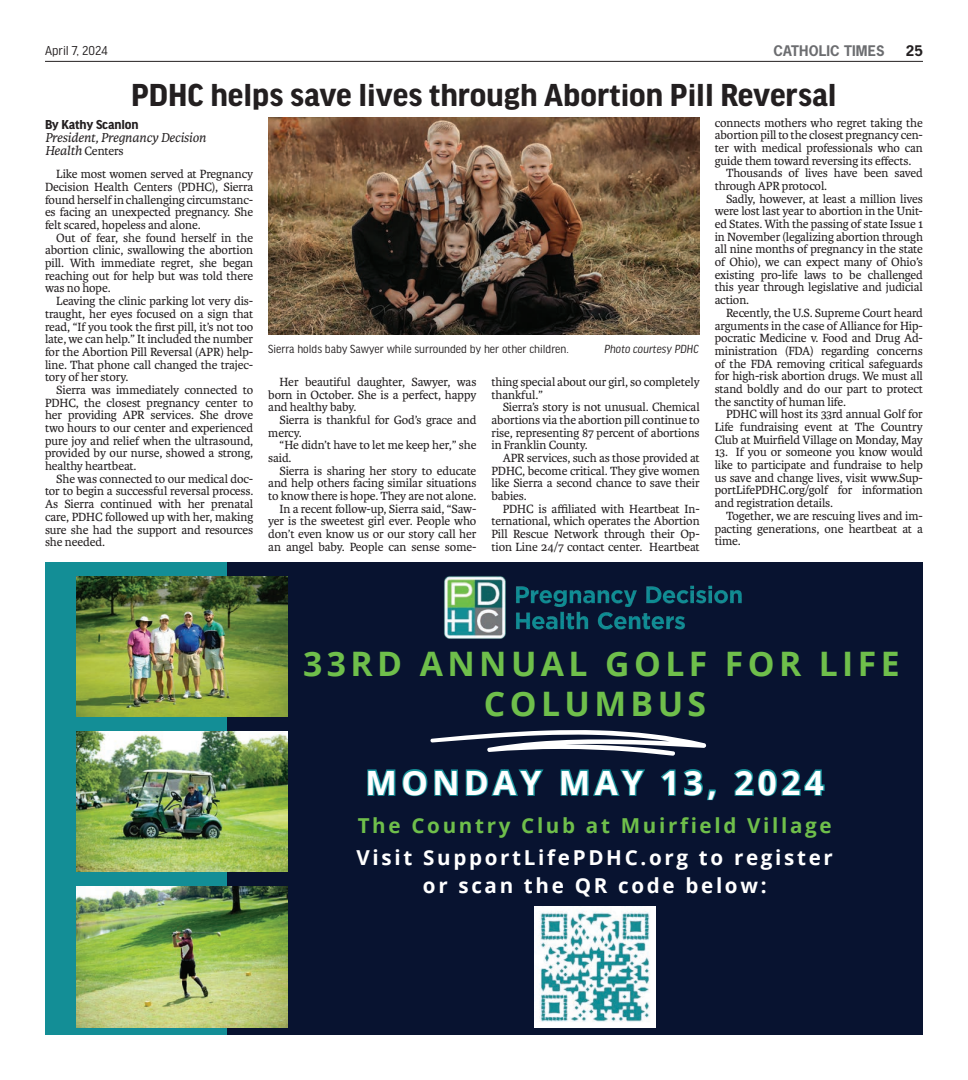
<style>
.page{position:relative;width:968px;height:1080px;background:#fff}
.page>*{position:absolute;margin:0;border:0;box-sizing:border-box;transform-origin:0 0}
.t1{font:700 33.75px "Good Headline Pro";color:#231f20}
.t2{font:700 33.75px/39.4px "Open Sans";letter-spacing:.13em;color:#6fbf4b;text-align:center}
.t3{font:700 33.5px "Open Sans";letter-spacing:.13em;color:#fff}
.t4{font:700 20.62px/28.1px "Open Sans";letter-spacing:.13em;color:#fff;text-align:center}
.t5{font:700 20.62px "Open Sans";letter-spacing:.13em;color:#6fbf4b}
.t6{font:italic 13.75px "Karmina";letter-spacing:-.01em;color:#231f20}
.t7{font:700 13.75px "Good Headline Pro";letter-spacing:-.01em;color:#231f20}
.t8{font:700 13.75px "News Gothic Std";letter-spacing:.01em;color:#6c6d70}
.t9{font:13.75px "Good Headline Pro Narr";letter-spacing:.005em;color:#231f20}
.t10{font:700 13.75px "News Gothic Std";color:#231f20}
.t11{font:12.75px "Karmina";letter-spacing:-.01em;color:#231f20}
.t12{font:12.62px/12.6px "Karmina";letter-spacing:-.01em;color:#231f20;text-align:justify}
.t13{font:12.5px "Good Headline Pro Narr";color:#231f20}
.t14{font:italic 12.5px "Good Headline Pro Narr";color:#231f20}
.s1{font-style:italic;font-size:13.75px}
</style>
<div class="page">
<hr style="left:45px;top:61px;width:877px;height:1px;background:#231f20">
<div style="left:45px;top:562px;width:877px;height:473px;background:#138e96"></div>
<div style="left:227px;top:562px;width:695px;height:473px;background:#081330"></div>
<svg style="left:430px;top:730px;width:276px;height:26px"></svg>
<img style="left:444px;top:576px;width:298px;height:63px">
<img style="left:77px;top:576px;width:210px;height:141px">
<img style="left:77px;top:887px;width:210px;height:140px">
<img style="left:77px;top:731px;width:210px;height:141px">
<img style="left:534px;top:907px;width:121px;height:121px">
<svg style="left:367px;top:769px;width:458px;height:32px"></svg>
<img style="left:268px;top:118px;width:431px;height:216px">
<p class="t9" style="left:45px;top:44px;width:64px">April 7, 2024</p>
<p class="t8" style="left:773px;top:41px;width:112px">CATHOLIC TIMES</p>
<p class="t10" style="left:905px;top:41px;width:19px">25</p>
<h1 class="t1" style="left:131px;top:80px;width:707px">PDHC helps save lives through Abortion Pill Reversal</h1>
<p class="t7" style="left:45px;top:118px;width:95px">By Kathy Scanlon</p>
<p class="t6" style="left:45px;top:130px;width:163px">President, Pregnancy Decision</p>
<p class="t11" style="left:45px;top:143px;width:80px"><span class="s1">Health</span> Centers</p>
<p class="t12" style="left:45px;top:168px;width:210px;text-indent:11px">Like most women served at Pregnancy Decision Health Centers (PDHC), Sierra found herself in challenging circumstanc&shy;es facing an unexpected pregnancy. She felt scared, hopeless and alone.</p>
<p class="t12" style="left:45px;top:231px;width:210px;text-indent:11px">Out of fear, she found herself in the abortion clinic, swallowing the abortion pill. With immediate regret, she began reaching out for help but was told there was no hope.</p>
<p class="t12" style="left:45px;top:295px;width:210px;text-indent:11px">Leaving the clinic parking lot very dis&shy;traught, her eyes focused on a sign that read, “If you took the first pill, it’s not too late, we can help.” It included the number for the Abortion Pill Reversal (APR) help&shy;line. That phone call changed the trajec&shy;tory of her story.</p>
<p class="t12" style="left:45px;top:384px;width:210px;text-indent:11px">Sierra was immediately connected to PDHC, the closest pregnancy center to her providing APR services. She drove two hours to our center and experienced pure joy and relief when the ultrasound, provided by our nurse, showed a strong, healthy heartbeat.</p>
<p class="t12" style="left:45px;top:473px;width:210px;text-indent:11px">She was connected to our medical doc&shy;tor to begin a successful reversal process.<br>As Sierra continued with her prenatal care, PDHC followed up with her, making sure she had the support and resources she needed.</p>
<p class="t13" style="left:268px;top:343px;width:302px">Sierra holds baby Sawyer while surrounded by her other children.</p>
<p class="t14" style="left:604px;top:343px;width:96px">Photo courtesy PDHC</p>
<p class="t12" style="left:268px;top:376px;width:210px;text-indent:11px">Her beautiful daughter, Sawyer, was born in October. She is a perfect, happy and healthy baby.</p>
<p class="t12" style="left:268px;top:414px;width:210px;text-indent:11px">Sierra is thankful for God’s grace and mercy.</p>
<p class="t12" style="left:268px;top:439px;width:210px;text-indent:11px">“He didn’t have to let me keep her,” she said.</p>
<p class="t12" style="left:268px;top:464px;width:210px;text-align:right">Sierra is sharing her story to educate and help others facing similar situations to know there is hope. They are not alone.<br>In a recent follow-up, Sierra said, “Saw&shy;yer is the sweetest girl ever. People who don’t even know us or our story call her an angel baby. People can sense some-</p>
<p class="t12" style="left:491px;top:376px;width:210px">thing special about our girl, so completely thankful.”</p>
<p class="t12" style="left:491px;top:401px;width:210px;text-indent:11px">Sierra’s story is not unusual. Chemical abortions via the abortion pill continue to rise, representing 87 percent of abortions in Franklin County.</p>
<p class="t12" style="left:491px;top:452px;width:210px;text-indent:11px">APR services, such as those provided at PDHC, become critical. They give women like Sierra a second chance to save their babies.</p>
<p class="t12" style="left:491px;top:503px;width:210px;text-indent:11px">PDHC is affiliated with Heartbeat In&shy;ternational, which operates the Abortion Pill Rescue Network through their Op&shy;tion Line 24/7 contact center. Heartbeat</p>
<p class="t12" style="left:714px;top:116px;width:210px">connects mothers who regret taking the</p>
<p class="t12" style="left:714px;top:129px;width:210px">abortion pill to the closest pregnancy cen-</p>
<p class="t12" style="left:714px;top:142px;width:210px">ter with medical professionals who can</p>
<p class="t12" style="left:714px;top:154px;width:198px">guide them toward reversing its effects.</p>
<p class="t12" style="left:726px;top:167px;width:198px">Thousands of lives have been saved</p>
<p class="t12" style="left:714px;top:180px;width:114px">through APR protocol.</p>
<p class="t12" style="left:726px;top:192px;width:198px">Sadly, however, at least a million lives</p>
<p class="t12" style="left:714px;top:205px;width:210px">were lost last year to abortion in the Unit-</p>
<p class="t12" style="left:714px;top:218px;width:210px">ed States. With the passing of state Issue 1</p>
<p class="t12" style="left:714px;top:230px;width:210px">in November (legalizing abortion through</p>
<p class="t12" style="left:714px;top:243px;width:210px">all nine months of pregnancy in the state</p>
<p class="t12" style="left:714px;top:256px;width:210px">of Ohio), we can expect many of Ohio’s</p>
<p class="t12" style="left:714px;top:269px;width:210px">existing pro-life laws to be challenged</p>
<p class="t12" style="left:714px;top:281px;width:210px">this year through legislative and judicial</p>
<p class="t12" style="left:714px;top:294px;width:36px">action.</p>
<p class="t12" style="left:726px;top:307px;width:198px">Recently, the U.S. Supreme Court heard</p>
<p class="t12" style="left:714px;top:319px;width:210px">arguments in the case of Alliance for Hip-</p>
<p class="t12" style="left:714px;top:332px;width:210px">pocratic Medicine v. Food and Drug Ad-</p>
<p class="t12" style="left:714px;top:345px;width:210px">ministration (FDA) regarding concerns</p>
<p class="t12" style="left:714px;top:357px;width:210px">of the FDA removing critical safeguards</p>
<p class="t12" style="left:714px;top:370px;width:210px">for high-risk abortion drugs. We must all</p>
<p class="t12" style="left:714px;top:383px;width:210px">stand boldly and do our part to protect</p>
<p class="t12" style="left:714px;top:395px;width:133px">the sanctity of human life.</p>
<p class="t12" style="left:726px;top:408px;width:198px">PDHC will host its 33rd annual Golf for</p>
<p class="t12" style="left:714px;top:421px;width:210px">Life fundraising event at The Country</p>
<p class="t12" style="left:714px;top:433px;width:210px">Club at Muirfield Village on Monday, May</p>
<p class="t12" style="left:714px;top:446px;width:210px">13. If you or someone you know would like to participate and fundraise to help us save and change lives, visit www.Sup&shy;portLifePDHC.org/golf for information and registration details.</p>
<p class="t12" style="left:714px;top:510px;width:210px;text-align:right">Together, we are rescuing lives and im&shy;pacting generations, one heartbeat at a</p>
<p class="t11" style="left:714px;top:534px;width:28px">time.</p>
<h1 class="t2" style="left:303px;top:643px;width:598px">33RD ANNUAL GOLF FOR LIFE<br>COLUMBUS</h1>
<h2 class="t3" style="left:365px;top:759px;width:460px">MONDAY MAY 13, 2024</h2>
<h3 class="t5" style="left:358px;top:811px;width:475px">The Country Club at Muirfield Village</h3>
<h3 class="t4" style="left:356px;top:842px;width:478px">Visit SupportLifePDHC.org to register or scan the QR code below:</h3>
</div>
